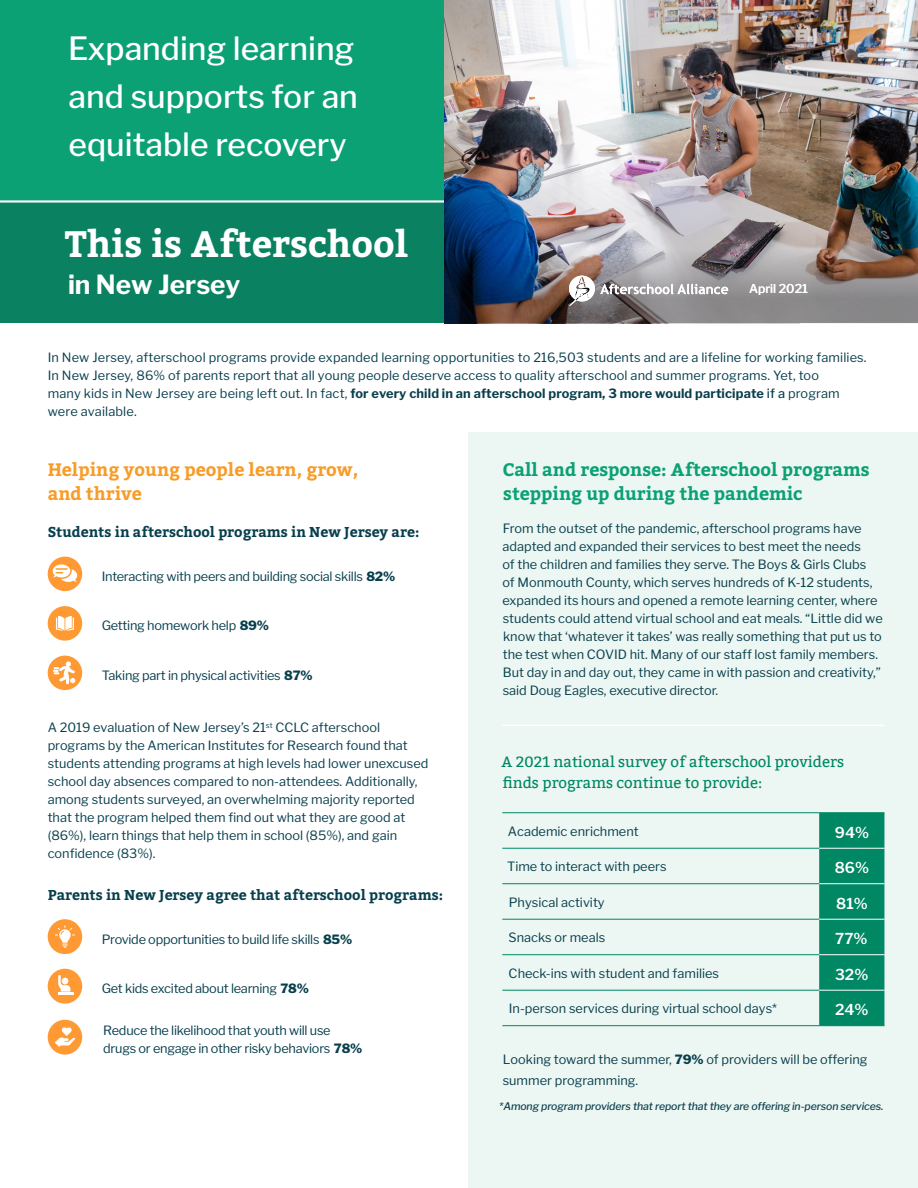
<style>
.page{position:relative;width:918px;height:1188px;background:#fff}
.page>*{position:absolute;margin:0;border:0;box-sizing:border-box;transform-origin:0 0}
.t1{font:700 36.6px "Bitter";color:#fff}
.BODY{font:500 31.8px/47.7px "Libre Franklin";color:#fff;text-align:justify}
.BODY-2{font:700 26.25px "Libre Franklin";color:#fff}
.t2{font:700 18px/24px "Bitter";color:#0ba175}
.t3{font:700 18px/24px "Bitter";color:#f89c28}
.Subhead{font:15px/21px "Bitter";color:#008763}
.BODY-3{font:600 15px "Libre Franklin";color:#fff}
.Subhead-2{font:700 14.25px "Bitter";color:#083f4d}
.BODY-4{font:12.75px/18px "Libre Franklin";color:#083f4d}
.body{font:12.75px/21px "Libre Franklin";color:#083f4d}
.BODY-5{font:12.75px/18px "Libre Franklin";letter-spacing:-.02em;color:#083f4d}
.icons{font:12.75px "Libre Franklin";letter-spacing:-.02em;color:#083f4d}
.t4{font:500 12.15px "Libre Franklin";color:#fff}
.BODY-6{font:italic 500 10.5px "Libre Franklin";letter-spacing:-.01em;color:#083f4d}
.s1{font-weight:700}
.s2{font-weight:500}
.s3{font-weight:800}
</style>
<div class="page">
<div style="left:468px;top:432px;width:450px;height:756px;background:#ecf6f2"></div>
<div style="left:0;top:0;width:460px;height:261px;background:#0ba175"></div>
<hr style="left:502px;top:725px;width:382px;height:1px;background:#fff">
<div style="left:819px;top:813px;width:65px;height:212px;background:#008763"></div>
<hr style="left:502px;top:812px;width:317px;height:1px;background:#008763">
<hr style="left:502px;top:848px;width:317px;height:1px;background:#008763">
<hr style="left:502px;top:883px;width:317px;height:1px;background:#008763">
<hr style="left:502px;top:919px;width:317px;height:1px;background:#008763">
<hr style="left:502px;top:954px;width:317px;height:1px;background:#008763">
<hr style="left:502px;top:990px;width:317px;height:1px;background:#008763">
<hr style="left:502px;top:1025px;width:317px;height:1px;background:#008763">
<hr style="left:819px;top:848px;width:65px;height:1px;background:#fff">
<hr style="left:819px;top:883px;width:65px;height:1px;background:#fff">
<hr style="left:819px;top:919px;width:65px;height:1px;background:#fff">
<hr style="left:819px;top:954px;width:65px;height:1px;background:#fff">
<hr style="left:819px;top:990px;width:65px;height:1px;background:#fff">
<hr style="left:819px;top:1025px;width:65px;height:1px;background:#008763">
<hr style="left:819px;top:812px;width:65px;height:1px;background:#008763">
<div style="left:48px;top:557px;width:34px;height:34px;background:#f93;border-radius:50%"></div>
<svg style="left:53px;top:564px;width:24px;height:18px"></svg>
<div style="left:48px;top:606px;width:34px;height:35px;background:#f93;border-radius:50%"></div>
<svg style="left:56px;top:616px;width:18px;height:15px"></svg>
<div style="left:48px;top:656px;width:34px;height:34px;background:#f93;border-radius:50%"></div>
<svg style="left:53px;top:662px;width:22px;height:22px"></svg>
<div style="left:48px;top:919px;width:34px;height:35px;background:#f93;border-radius:50%"></div>
<svg style="left:55px;top:925px;width:20px;height:23px"></svg>
<div style="left:48px;top:969px;width:34px;height:35px;background:#f93;border-radius:50%"></div>
<svg style="left:58px;top:975px;width:15px;height:19px"></svg>
<div style="left:48px;top:1020px;width:34px;height:35px;background:#f93;border-radius:50%"></div>
<svg style="left:55px;top:1027px;width:20px;height:20px"></svg>
<div style="left:0;top:201px;width:460px;height:122px;background:#0a8160"></div>
<hr style="left:0;top:200px;width:460px;height:3px;background:#fff">
<img style="left:444px;top:0;width:474px;height:323px">
<img style="left:460px;top:236px;width:458px;height:87px">
<svg style="left:569px;top:276px;width:159px;height:30px"></svg>
<p class="BODY" style="left:68px;top:25px;width:291px">Expanding learning and supports for an equitable recovery</p>
<p class="t1" style="left:65px;top:222px;width:344px">This is Afterschool</p>
<p class="BODY-2" style="left:68px;top:269px;width:174px">in New Jersey</p>
<p class="t4" style="left:749px;top:281px;width:60px">April 2021</p>
<p class="BODY-4" style="left:48px;top:348px;width:820px">In New Jersey, afterschool programs provide expanded learning opportunities to 216,503 students and are a lifeline for working families.<br>In New Jersey, 86% of parents report that all young people deserve access to quality afterschool and summer programs. Yet, too<br>many kids in New Jersey are being left out. In fact, <span class="s1">for every child in an afterschool program, 3 more would participate</span> <span class="s2">if a</span> program were available.</p>
<p class="t3" style="left:48px;top:457px;width:312px">Helping young people learn, grow, and thrive</p>
<p class="Subhead-2" style="left:48px;top:523px;width:373px">Students in afterschool programs in New Jersey are:</p>
<p class="icons" style="left:102px;top:568px;width:295px">Interacting with peers and building social skills <span class="s3">82%</span></p>
<p class="BODY-5" style="left:102px;top:616px;width:169px">Getting homework help <span class="s3">89%</span></p>
<p class="BODY-5" style="left:102px;top:666px;width:212px">Taking part in physical activities <span class="s3">87%</span></p>
<p class="BODY-4" style="left:48px;top:718px;width:382px">A 2019 evaluation of New Jersey’s 21<sup>st</sup> CCLC afterschool programs by the American Institutes for Research found that students attending programs at high levels had lower unexcused school day absences compared to non-attendees. Additionally, among students surveyed, an overwhelming majority reported that the program helped them find out what they are good at (86%), learn things that help them in school (85%), and gain confidence (83%).</p>
<p class="Subhead-2" style="left:48px;top:886px;width:397px">Parents in New Jersey agree that afterschool programs:</p>
<p class="BODY-5" style="left:102px;top:930px;width:252px">Provide opportunities to build life skills <span class="s3">85%</span></p>
<p class="BODY-5" style="left:102px;top:979px;width:209px">Get kids excited about learning <span class="s3">78%</span></p>
<p class="BODY-5" style="left:103px;top:1021px;width:261px">Reduce the likelihood that youth will use drugs or engage in other risky behaviors <span class="s3">78%</span></p>
<p class="t2" style="left:503px;top:457px;width:368px">Call and response: Afterschool programs stepping up during the pandemic</p>
<p class="BODY-4" style="left:502px;top:519px;width:382px">From the outset of the pandemic, afterschool programs have adapted and expanded their services to best meet the needs<br>of the children and families they serve. The Boys &amp; Girls Clubs<br>of Monmouth County, which serves hundreds of K-12 students, expanded its hours and opened a remote learning center, where students could attend virtual school and eat meals. “Little did we know that ‘whatever it takes’ was really something that put us to the test when COVID hit. Many of our staff lost family members.<br>But day in and day out, they came in with passion and creativity,” said Doug Eagles, executive director.</p>
<p class="Subhead" style="left:501px;top:752px;width:344px">A 2021 national survey of afterschool providers finds programs continue to provide:</p>
<p class="body" style="left:508px;top:820px;width:132px">Academic enrichment</p>
<p class="BODY-3" style="left:835px;top:823px;width:36px">94%</p>
<p class="body" style="left:507px;top:856px;width:161px">Time to interact with peers</p>
<p class="BODY-3" style="left:835px;top:859px;width:36px">86%</p>
<p class="body" style="left:509px;top:891px;width:97px">Physical activity</p>
<p class="BODY-3" style="left:836px;top:894px;width:33px">81%</p>
<p class="body" style="left:509px;top:927px;width:98px">Snacks or meals</p>
<p class="BODY-3" style="left:835px;top:930px;width:34px">77%</p>
<p class="body" style="left:509px;top:962px;width:212px">Check-ins with student and families</p>
<p class="BODY-3" style="left:835px;top:965px;width:35px">32%</p>
<p class="body" style="left:509px;top:998px;width:270px">In-person services during virtual school days*</p>
<p class="BODY-3" style="left:835px;top:1001px;width:35px">24%</p>
<p class="body" style="left:503px;top:1048px;width:366px">Looking toward the summer, <span class="s3">79%</span> of providers will be offering summer programming.</p>
<p class="BODY-6" style="left:499px;top:1100px;width:386px">*Among program providers that report that they are offering in-person services.</p>
</div>
